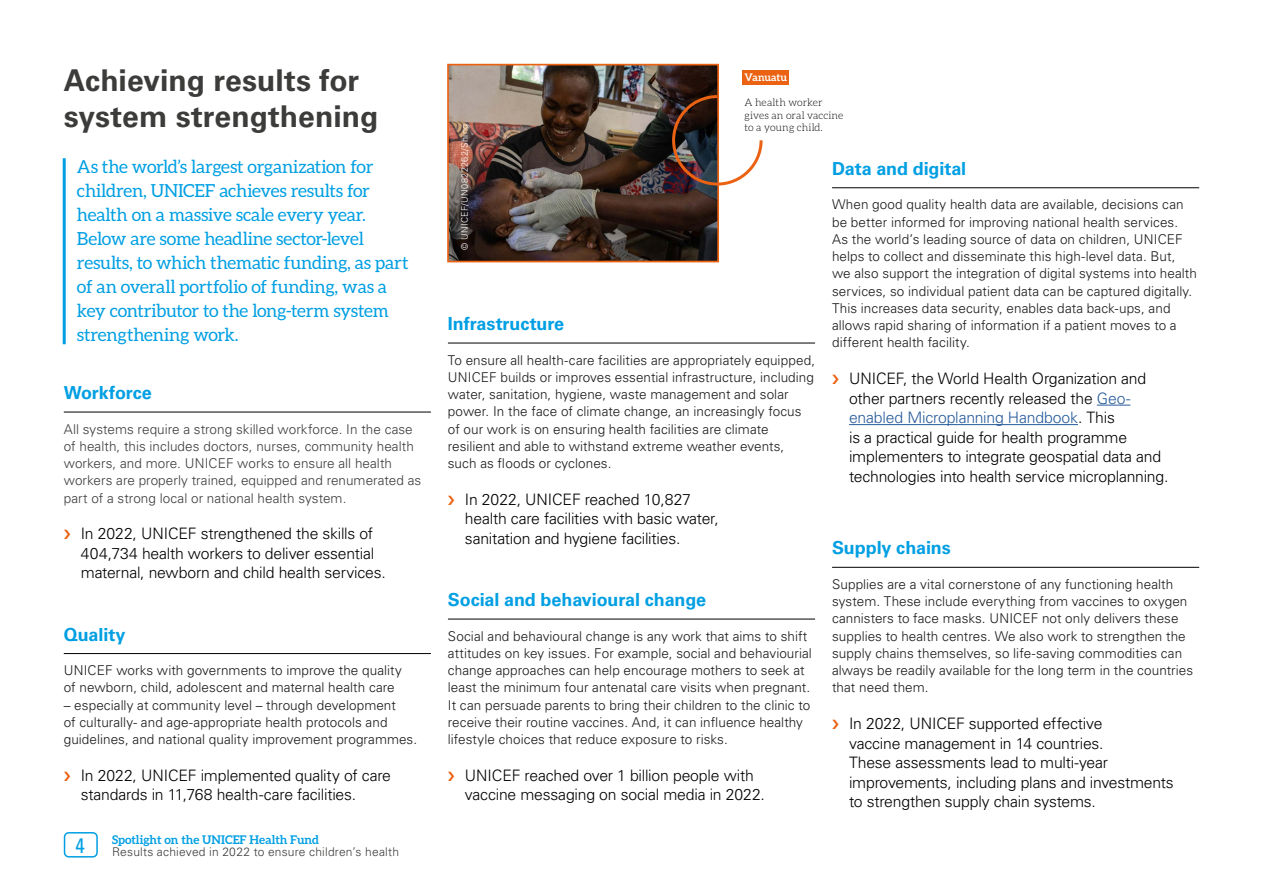
<style>
.page{position:relative;width:1263px;height:893px;background:#fff}
.page>*{position:absolute;margin:0;border:0;box-sizing:border-box;transform-origin:0 0}
.Header_1{font:700 30px/36px "Univers";color:#3c3c3b}
.t1{font:condensed 21px "Univers";color:#009fe3}
.Quote_Blue{font:18px/24px "Aleo";letter-spacing:-.01em;color:#009fe3}
.Header_3{font:700 18px "Univers";letter-spacing:-.005em;color:#009fe3}
.t2{font:300 15.75px/19.5px "Univers LT Std";letter-spacing:-.015em;color:#000}
.Texto_Normal{font:300 13.5px/17.2px "Univers LT Std";letter-spacing:.005em;color:#1a1a1a}
.Texto_Normal-2{font:300 13.5px/17.2px "Univers";letter-spacing:.005em;color:#3c3c3b}
.t3{font:300 12px "Univers LT Std";letter-spacing:.015em;color:#3c3c3b}
.t4{font:700 12px "Aleo";color:#009fe3}
.Pie_de_foto{font:300 10.5px/12.6px "Aleo";letter-spacing:.005em;color:#000}
.Pie_de_foto-2{font:700 10.5px "Aleo";color:#fff}
.Copyright_photos{font:300 9px "Univers LT Std";letter-spacing:.04em;color:#fff}
.s1{color:#275b9b}
</style>
<div class="page">
<div style="left:64px;top:832px;width:34px;height:25px;border:2px solid #009fe3;border-radius:4px"></div>
<img style="left:450px;top:67px;width:266px;height:192px">
<div style="left:447px;top:64px;width:272px;height:198px;border:2px solid #eb6212"></div>
<hr style="left:63px;top:158px;width:3px;height:186px;background:#009fe3">
<hr style="left:64px;top:412px;width:367px;height:1px;background:#000">
<hr style="left:64px;top:653px;width:367px;height:1px;background:#000">
<hr style="left:448px;top:343px;width:367px;height:1px;background:#000">
<hr style="left:448px;top:619px;width:367px;height:1px;background:#000">
<hr style="left:832px;top:187px;width:367px;height:1px;background:#000">
<hr style="left:1097px;top:405px;width:33px;height:1px;background:#275b9b">
<hr style="left:849px;top:424px;width:229px;height:1px;background:#275b9b">
<hr style="left:832px;top:567px;width:367px;height:1px;background:#000">
<img style="left:671px;top:94px;width:92px;height:93px">
<div style="left:742px;top:70px;width:47px;height:15px;background:#eb6212"></div>
<p class="Header_1" style="left:64px;top:62px;width:316px">Achieving results for system strengthening</p>
<p class="Quote_Blue" style="left:77px;top:154px;width:333px">As the world’s largest organization for children, UNICEF achieves results for health on a massive scale every year.<br>Below are some headline sector-level results, to which thematic funding, as part of an overall portfolio of funding, was a key contributor to the long-term system strengthening work.</p>
<p class="Header_3" style="left:64px;top:382px;width:90px">Workforce</p>
<p class="Texto_Normal-2" style="left:64px;top:420px;width:359px">All systems require a strong skilled workforce. In the case of health, this includes doctors, nurses, community health workers, and more. UNICEF works to ensure all health workers are properly trained, equipped and renumerated as part of a strong local or national health system.</p>
<p class="t2" style="left:81px;top:524px;width:306px">In 2022, UNICEF strengthened the skills of<br>404,734 health workers to deliver essential maternal, newborn and child health services.</p>
<p class="Header_3" style="left:64px;top:624px;width:63px">Quality</p>
<p class="Texto_Normal" style="left:64px;top:662px;width:340px">UNICEF works with governments to improve the quality of newborn, child, adolescent and maternal health care</p>
<p class="Texto_Normal" style="left:64px;top:696px;width:355px">– especially at community level – through development<br>of culturally- and age-appropriate health protocols and guidelines, and national quality improvement programmes.</p>
<p class="t2" style="left:81px;top:765px;width:312px">In 2022, UNICEF implemented quality of care standards in 11,768 health-care facilities.</p>
<p class="t4" style="left:112px;top:832px;width:209px">Spotlight on the UNICEF Health Fund</p>
<h2 class="t1" style="left:76px;top:832px;width:11px">4</h2>
<p class="t3" style="left:112px;top:845px;width:288px">Results achieved in 2022 to ensure children’s health</p>
<p class="Pie_de_foto-2" style="left:744px;top:71px;width:44px">Vanuatu</p>
<p class="Pie_de_foto" style="left:744px;top:96px;width:100px">A health worker gives an oral vaccine to a young child.</p>
<p class="Copyright_photos" style="left:459px;top:250px;width:127px;rotate:-90deg">© UNICEF/UN0822262/Shing</p>
<p class="Header_3" style="left:832px;top:158px;width:136px">Data and digital</p>
<p class="Texto_Normal" style="left:832px;top:196px;width:366px">When good quality health data are available, decisions can be better informed for improving national health services.<br>As the world’s leading source of data on children, UNICEF helps to collect and disseminate this high-level data. But, we also support the integration of digital systems into health services, so individual patient data can be captured digitally.<br>This increases data security, enables data back-ups, and allows rapid sharing of information if a patient moves to a different health facility.</p>
<p class="t2" style="left:849px;top:369px;width:321px">UNICEF, the World Health Organization and other partners recently released the <span class="s1">Geo&shy;enabled Microplanning Handbook</span>. This<br>is a practical guide for health programme implementers to integrate geospatial data and technologies into health service microplanning.</p>
<p class="Header_3" style="left:448px;top:313px;width:118px">Infrastructure</p>
<p class="Texto_Normal" style="left:448px;top:351px;width:369px">To ensure all health-care facilities are appropriately equipped, UNICEF builds or improves essential infrastructure, including water, sanitation, hygiene, waste management and solar power. In the face of climate change, an increasingly focus of our work is on ensuring health facilities are climate resilient and able to withstand extreme weather events, such as floods or cyclones.</p>
<p class="t2" style="left:465px;top:489px;width:255px">In 2022, UNICEF reached 10,827 health care facilities with basic water, sanitation and hygiene facilities.</p>
<p class="Header_3" style="left:832px;top:537px;width:120px">Supply chains</p>
<p class="Texto_Normal" style="left:832px;top:575px;width:363px">Supplies are a vital cornerstone of any functioning health system. These include everything from vaccines to oxygen cannisters to face masks. UNICEF not only delivers these supplies to health centres. We also work to strengthen the supply chains themselves, so life-saving commodities can always be readily available for the long term in the countries that need them.</p>
<p class="t2" style="left:849px;top:714px;width:326px">In 2022, UNICEF supported effective<br>vaccine management in 14 countries.<br>These assessments lead to multi-year improvements, including plans and investments to strengthen supply chain systems.</p>
<p class="Header_3" style="left:448px;top:589px;width:260px">Social and behavioural change</p>
<p class="Texto_Normal" style="left:448px;top:627px;width:365px">Social and behavioural change is any work that aims to shift attitudes on key issues. For example, social and behaviourial change approaches can help encourage mothers to seek at least the minimum four antenatal care visits when pregnant.<br>It can persuade parents to bring their children to the clinic to receive their routine vaccines. And, it can influence healthy lifestyle choices that reduce exposure to risks.</p>
<p class="t2" style="left:465px;top:765px;width:301px">UNICEF reached over 1 billion people with vaccine messaging on social media in 2022.</p>
</div>
